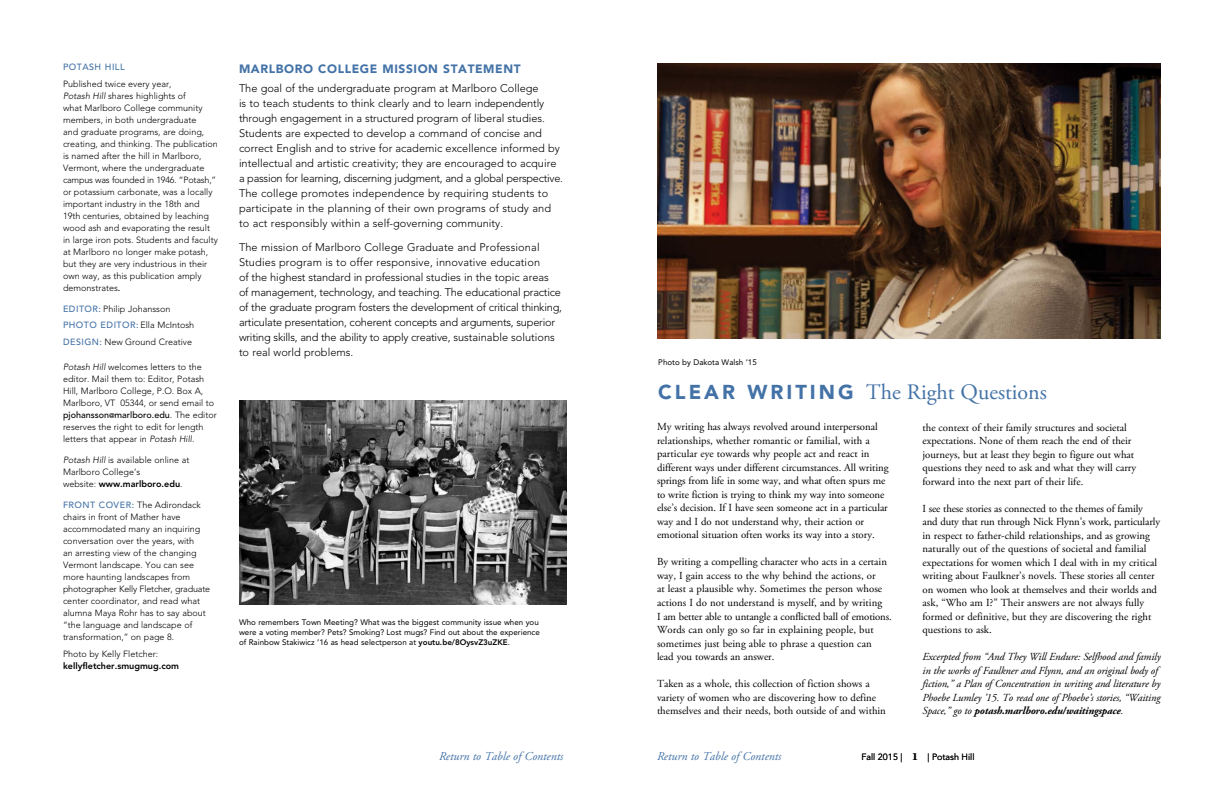
<style>
.page{position:relative;width:1224px;height:792px;background:#fff}
.page>*{position:absolute;margin:0;border:0;box-sizing:border-box;transform-origin:0 0}
.t1{font:22px "Adobe Garamond Pro";color:#4372a7}
.t2{font:italic 12px "Adobe Garamond Pro";color:#4372a7}
.t3{font:900 12px "Avenir";letter-spacing:.05em;color:#4372a7}
.t4{font:300 11px/15px "Avenir";color:#000}
.t5{font:300 11px/15px "Avenir";letter-spacing:-.02em;color:#000}
.t6{font:700 11px "Chronicle Text G1";color:#000}
.t7{font:10.8px/13.5px "Adobe Garamond Pro";color:#000}
.t8{font:italic 10.8px/13.5px "Adobe Garamond Pro";letter-spacing:-.01em;color:#000}
.t9{font:300 9px/12px "Avenir";color:#000}
.t10{font:800 9px "Avenir";color:#000}
.t11{font:9px "Avenir";color:#000}
.t12{font:500 9px "Avenir";letter-spacing:.05em;color:#4372a7}
.t13{font:8px/10px "Avenir";color:#000}
.s1{font-style:italic}
.s2{font-weight:500}
.s3{font-weight:500;color:#4372a7}
.s4{font-weight:500;font-size:7px}
.s5{font-weight:800}
.s6{font-family:"Avenir";font-weight:900;font-size:20px}
.s7{font-weight:700}
</style>
<div class="page">
<img style="left:657px;top:63px;width:504px;height:276px">
<img style="left:239px;top:401px;width:328px;height:204px">
<p class="t12" style="left:63px;top:62px;width:63px">POTASH HILL</p>
<p class="t9" style="left:63px;top:78px;width:156px">Published twice every year,<br><span class="s1">Potash Hill</span> shares highlights of<br>what Marlboro College community members, in both undergraduate<br>and graduate programs, are doing, creating, and thinking. The publication is named after the hill in Marlboro, Vermont, where the undergraduate campus was founded in 1946. “Potash,” or potassium carbonate, was a locally important industry in the 18th and 19th centuries, obtained by leaching wood ash and evaporating the result in large iron pots. Students and faculty at Marlboro no longer make potash, but they are very industrious in their own way, as this publication amply demonstrates<span class="s2">.</span></p>
<p class="t9" style="left:63px;top:300px;width:133px;line-height:16.5px"><span class="s3">EDITOR:</span> Philip Johansson<br><span class="s3">PHOTO EDITOR:</span> Ella McIntosh<br><span class="s3">DESIGN:</span> New Ground Creative</p>
<p class="t9" style="left:63px;top:361px;width:155px"><span class="s1">Potash Hill</span> welcomes letters to the editor. Mail them to: Editor, Potash Hill, Marlboro College, P.O. Box A, Marlboro, VT 05344, or send email to <span class="s2">pjohansson</span><span class="s4">@</span><span class="s2">marlboro.edu</span>. The editor reserves the right to edit for length letters that appear in <span class="s1">Potash Hill</span>.</p>
<p class="t9" style="left:63px;top:454px;width:128px"><span class="s1">Potash Hill</span> is available online at<br>Marlboro College’s<br>website: <span class="s5">www.marlboro.edu</span>.</p>
<p class="t9" style="left:63px;top:499px;width:149px"><span class="s3">FRONT COVER:</span> The Adirondack chairs in front of Mather have accommodated many an inquiring conversation over the years, with<br>an arresting view of the changing<br>Vermont landscape. You can see more haunting landscapes from photographer Kelly Fletcher, graduate center coordinator, and read what alumna Maya Rohr has to say about “the language and landscape of transformation,” on page 8.</p>
<p class="t9" style="left:63px;top:648px;width:97px">Photo by Kelly Fletcher:</p>
<p class="t10" style="left:63px;top:660px;width:118px">kellyfletcher.smugmug.com</p>
<p class="t3" style="left:239px;top:61px;width:283px">MARLBORO COLLEGE MISSION STATEMENT</p>
<p class="t4" style="left:239px;top:81px;width:326px">The goal of the undergraduate program at Marlboro College<br>is to teach students to think clearly and to learn independently through engagement in a structured program of liberal studies.<br>Students are expected to develop a command of concise and correct English and to strive for academic excellence informed by intellectual and artistic creativity; they are encouraged to acquire a passion for learning, discerning judgment, and a global perspective.<br>The college promotes independence by requiring students to participate in the planning of their own programs of study and to act responsibly within a self-governing community.</p>
<p class="t5" style="left:239px;top:240px;width:325px">The mission of Marlboro College Graduate and Professional Studies program is to offer responsive, innovative education<br>of the highest standard in professional studies in the topic areas<br>of management, technology, and teaching. The educational practice of the graduate program fosters the development of critical thinking, articulate presentation, coherent concepts and arguments, superior writing skills, and the ability to apply creative, sustainable solutions to real world problems.</p>
<p class="t13" style="left:239px;top:617px;width:302px">Who remembers Town Meeting? What was the biggest community issue when you were a voting member? Pets? Smoking? Lost mugs? Find out about the experience of Rainbow Stakiwicz ’16 as head selectperson at <span class="s5">youtu.be/8OysvZ3uZKE</span>.</p>
<p class="t13" style="left:658px;top:357px;width:100px">Photo by Dakota Walsh ’15</p>
<h1 class="t1" style="left:658px;top:379px;width:390px"><span class="s6">CLEAR WRITING</span> The Right Questions</h1>
<p class="t7" style="left:657px;top:421px;width:233px">My writing has always revolved around interpersonal relationships, whether romantic or familial, with a particular eye towards why people act and react in different ways under different circumstances. All writing springs from life in some way, and what often spurs me to write fiction is trying to think my way into someone else’s decision. If I have seen someone act in a particular way and I do not understand why, their action or emotional situation often works its way into a story.</p>
<p class="t7" style="left:657px;top:556px;width:236px">By writing a compelling character who acts in a certain way, I gain access to the why behind the actions, or<br>at least a plausible why. Sometimes the person whose actions I do not understand is myself, and by writing<br>I am better able to untangle a conflicted ball of emotions.<br>Words can only go so far in explaining people, but sometimes just being able to phrase a question can<br>lead you towards an answer.</p>
<p class="t7" style="left:657px;top:677px;width:230px">Taken as a whole, this collection of fiction shows a variety of women who are discovering how to define themselves and their needs, both outside of and within</p>
<p class="t7" style="left:923px;top:421px;width:215px">the context of their family structures and societal expectations. None of them reach the end of their journeys, but at least they begin to figure out what questions they need to ask and what they will carry forward into the next part of their life.</p>
<p class="t7" style="left:923px;top:502px;width:239px">I see these stories as connected to the themes of family and duty that run through Nick Flynn’s work, particularly in respect to father-child relationships, and as growing naturally out of the questions of societal and familial expectations for women which I deal with in my critical writing about Faulkner’s novels. These stories all center on women who look at themselves and their worlds and ask, “Who am I?” Their answers are not always fully formed or definitive, but they are discovering the right questions to ask.</p>
<p class="t8" style="left:923px;top:650px;width:240px">Excerpted from “And They Will Endure: Selfhood and family in the works of Faulkner and Flynn, and an original body of fiction,” a Plan of Concentration in writing and literature by Phoebe Lumley ’15. To read one of Phoebe’s stories, “Waiting Space,” go to <span class="s7">potash.marlboro.edu/waitingspace</span>.</p>
<p class="t2" style="left:439px;top:749px;width:126px">Return to Table of Contents</p>
<p class="t2" style="left:657px;top:749px;width:126px">Return to Table of Contents</p>
<p class="t11" style="left:861px;top:752px;width:43px">Fall 2015 |</p>
<p class="t11" style="left:928px;top:752px;width:48px">| Potash Hill</p>
<p class="t6" style="left:913px;top:747px;width:7px">1</p>
</div>
